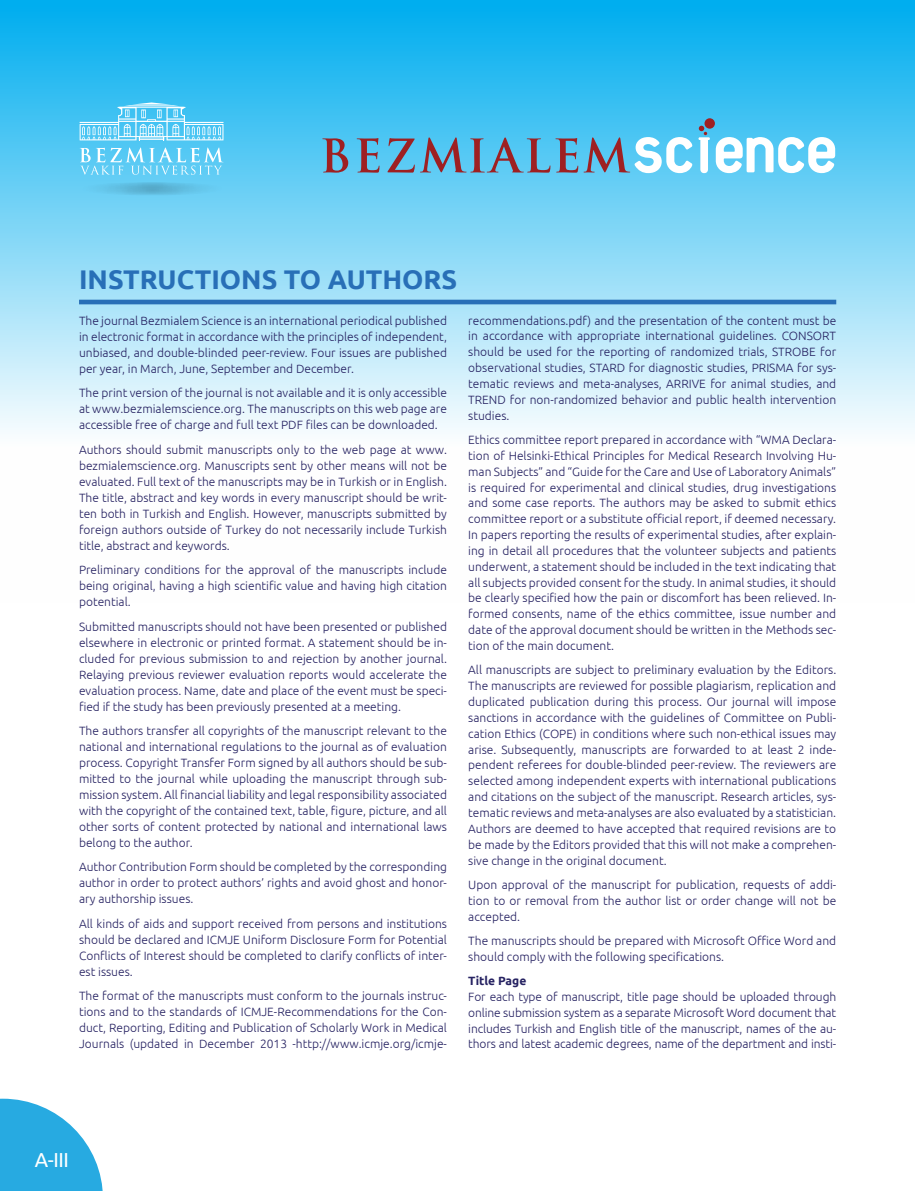
<style>
.page{position:relative;width:915px;height:1191px;background:#fff}
.page>*{position:absolute;margin:0;border:0;box-sizing:border-box;transform-origin:0 0}
.t1{font:700 27px "Ubuntu";color:#286fb7}
.t2{font:20.25px "Ubuntu";color:#fff}
.t3{font:300 12px/15.9px "Ubuntu";color:#262262;text-align:justify}
.t4{font:700 12px "Ubuntu";color:#262262}
</style>
<div class="page">
<svg style="left:0;top:0;width:914px;height:432px;background:#7ad4f6"></svg>
<hr style="left:79px;top:300px;width:757px;height:4px;background:#286fb7">
<svg style="left:0;top:1098px;width:103px;height:93px"></svg>
<svg style="left:322px;top:138px;width:26px;height:35px"></svg>
<svg style="left:356px;top:138px;width:23px;height:35px"></svg>
<svg style="left:387px;top:138px;width:27px;height:35px"></svg>
<svg style="left:698px;top:126px;width:11px;height:47px"></svg>
<div style="left:704px;top:118px;width:10px;height:11px;background:#9e2022;border-radius:50%"></div>
<svg style="left:420px;top:137px;width:272px;height:36px;background:#77aac8"></svg>
<svg style="left:715px;top:137px;width:119px;height:36px"></svg>
<svg style="left:74px;top:182px;width:156px;height:14px;background:#62c1e5"></svg>
<svg style="left:80px;top:102px;width:143px;height:38px;background:#70d1f5"></svg>
<svg style="left:80px;top:147px;width:143px;height:28px;background:#79d4f6"></svg>
<h1 class="t1" style="left:79px;top:263px;width:379px">INSTRUCTIONS TO AUTHORS</h1>
<p class="t3" style="left:79px;top:312px;width:369px">The journal Bezmialem Science is an international periodical published in electronic format in accordance with the principles of independent, unbiased, and double-blinded peer-review. Four issues are published per year, in March, June, September and December.</p>
<p class="t3" style="left:79px;top:384px;width:369px">The print version of the journal is not available and it is only accessible at www.bezmialemscience.org. The manuscripts on this web page are accessible free of charge and full text PDF files can be downloaded.</p>
<p class="t3" style="left:79px;top:441px;width:369px">Authors should submit manuscripts only to the web page at www. bezmialemscience.org. Manuscripts sent by other means will not be evaluated. Full text of the manuscripts may be in Turkish or in English.<br>The title, abstract and key words in every manuscript should be writ&shy;ten both in Turkish and English. However, manuscripts submitted by foreign authors outside of Turkey do not necessarily include Turkish title, abstract and keywords.</p>
<p class="t3" style="left:79px;top:561px;width:369px">Preliminary conditions for the approval of the manuscripts include being original, having a high scientific value and having high citation potential.</p>
<p class="t3" style="left:79px;top:618px;width:369px">Submitted manuscripts should not have been presented or published elsewhere in electronic or printed format. A statement should be in&shy;cluded for previous submission to and rejection by another journal.<br>Relaying previous reviewer evaluation reports would accelerate the evaluation process. Name, date and place of the event must be speci&shy;fied if the study has been previously presented at a meeting.</p>
<p class="t3" style="left:79px;top:722px;width:369px">The authors transfer all copyrights of the manuscript relevant to the national and international regulations to the journal as of evaluation process. Copyright Transfer Form signed by all authors should be sub&shy;mitted to the journal while uploading the manuscript through sub&shy;mission system. All financial liability and legal responsibility associated with the copyright of the contained text, table, figure, picture, and all other sorts of content protected by national and international laws belong to the author.</p>
<p class="t3" style="left:79px;top:859px;width:369px">Author Contribution Form should be completed by the corresponding author in order to protect authors’ rights and avoid ghost and honor&shy;ary authorship issues.</p>
<p class="t3" style="left:79px;top:915px;width:369px">All kinds of aids and support received from persons and institutions should be declared and ICMJE Uniform Disclosure Form for Potential Conflicts of Interest should be completed to clarify conflicts of inter&shy;est issues.</p>
<p class="t3" style="left:79px;top:987px;width:369px">The format of the manuscripts must conform to the journals instruc&shy;tions and to the standards of ICMJE-Recommendations for the Con&shy;duct, Reporting, Editing and Publication of Scholarly Work in Medical Journals (updated in December 2013 -http://www.icmje.org/icmje-</p>
<p class="t3" style="left:468px;top:312px;width:369px">recommendations.pdf) and the presentation of the content must be in accordance with appropriate international guidelines. CONSORT should be used for the reporting of randomized trials, STROBE for observational studies, STARD for diagnostic studies, PRISMA for sys&shy;tematic reviews and meta-analyses, ARRIVE for animal studies, and TREND for non-randomized behavior and public health intervention studies.</p>
<p class="t3" style="left:468px;top:431px;width:369px">Ethics committee report prepared in accordance with “WMA Declara&shy;tion of Helsinki-Ethical Principles for Medical Research Involving Hu&shy;man Subjects” and “Guide for the Care and Use of Laboratory Animals” is required for experimental and clinical studies, drug investigations and some case reports. The authors may be asked to submit ethics committee report or a substitute official report, if deemed necessary.<br>In papers reporting the results of experimental studies, after explain&shy;ing in detail all procedures that the volunteer subjects and patients underwent, a statement should be included in the text indicating that all subjects provided consent for the study. In animal studies, it should be clearly specified how the pain or discomfort has been relieved. In&shy;formed consents, name of the ethics committee, issue number and date of the approval document should be written in the Methods sec&shy;tion of the main document.</p>
<p class="t3" style="left:468px;top:662px;width:369px">All manuscripts are subject to preliminary evaluation by the Editors.<br>The manuscripts are reviewed for possible plagiarism, replication and duplicated publication during this process. Our journal will impose sanctions in accordance with the guidelines of Committee on Publi&shy;cation Ethics (COPE) in conditions where such non-ethical issues may arise. Subsequently, manuscripts are forwarded to at least 2 inde&shy;pendent referees for double-blinded peer-review. The reviewers are selected among independent experts with international publications and citations on the subject of the manuscript. Research articles, sys&shy;tematic reviews and meta-analyses are also evaluated by a statistician.<br>Authors are deemed to have accepted that required revisions are to be made by the Editors provided that this will not make a comprehen&shy;sive change in the original document.</p>
<p class="t3" style="left:468px;top:876px;width:369px">Upon approval of the manuscript for publication, requests of addi&shy;tion to or removal from the author list or order change will not be accepted.</p>
<p class="t3" style="left:468px;top:932px;width:369px">The manuscripts should be prepared with Microsoft Office Word and should comply with the following specifications.</p>
<p class="t4" style="left:468px;top:973px;width:60px">Title Page</p>
<p class="t3" style="left:468px;top:988px;width:369px">For each type of manuscript, title page should be uploaded through online submission system as a separate Microsoft Word document that includes Turkish and English title of the manuscript, names of the au&shy;thors and latest academic degrees, name of the department and insti-</p>
<h2 class="t2" style="left:35px;top:1147px;width:36px">A-III</h2>
</div>
